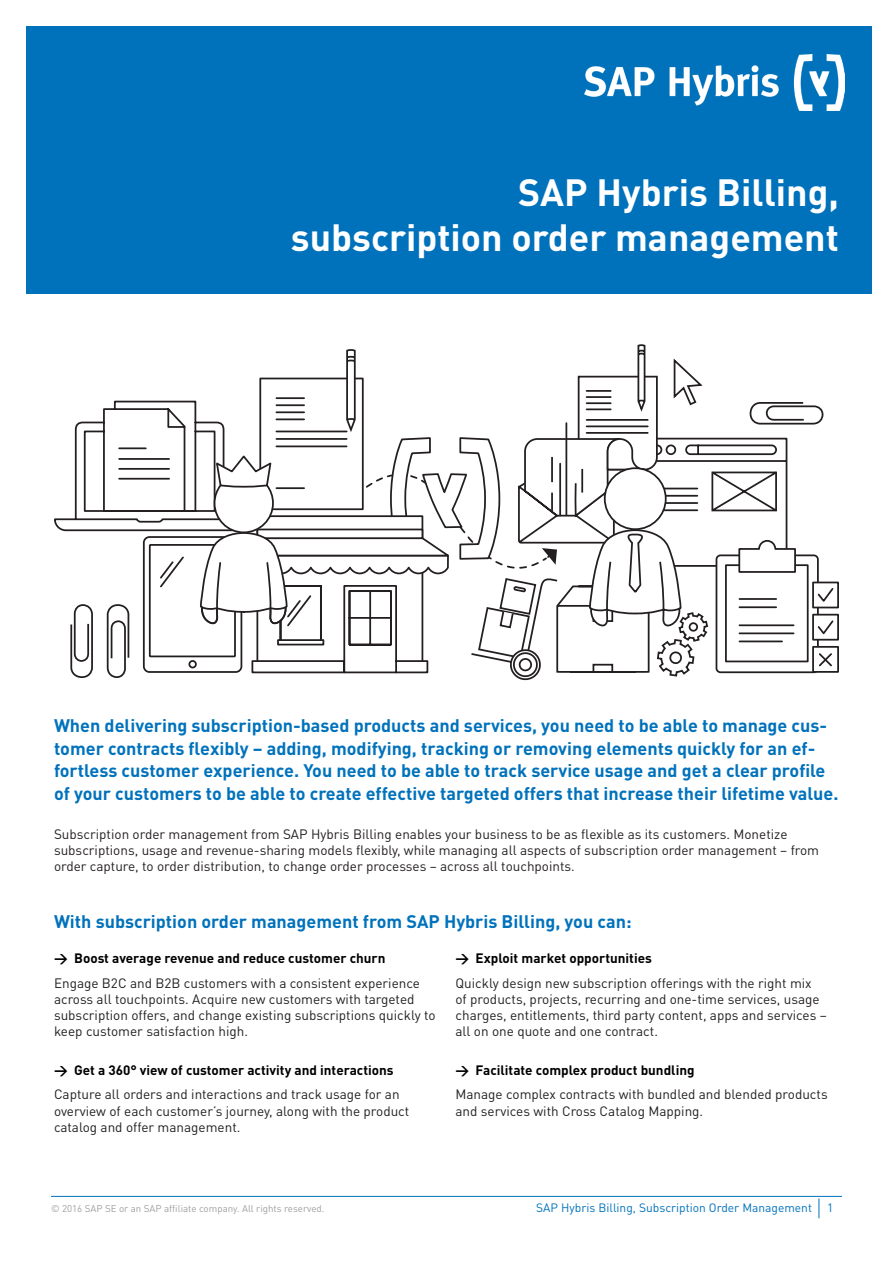
<style>
.page{position:relative;width:893px;height:1263px;background:#fff}
.page>*{position:absolute;margin:0;border:0;box-sizing:border-box;transform-origin:0 0}
.Doc_Title{font:700 37.5px "DINOT";color:#fff}
.Headline_Content{font:700 18px/22.5px "DINOT";color:#0072bc}
.Bullets_blue{font:13.5px/16.2px "DINOT";color:#231f20}
.t1{font:700 13.5px "DINOT";color:#000001}
.Copy{font:12px "DINOT";color:#0072bc}
.t2{font:9.75px "DINOT";color:#9d9fa2}
</style>
<div class="page">
<svg style="left:819px;top:1198px;width:1px;height:20px"></svg>
<hr style="left:51px;top:1196px;width:791px;height:1px;background:#0072bc">
<div style="left:27px;top:27px;width:845px;height:267px;background:#0072bc"></div>
<img style="left:585px;top:54px;width:259px;height:56px">
<div style="left:812px;top:582px;width:27px;height:26px;border:2px solid #231f20"></div>
<div style="left:812px;top:614px;width:27px;height:27px;border:2px solid #231f20"></div>
<div style="left:812px;top:646px;width:27px;height:27px;border:2px solid #231f20"></div>
<svg style="left:817px;top:588px;width:17px;height:14px"></svg>
<svg style="left:817px;top:620px;width:17px;height:15px"></svg>
<svg style="left:819px;top:653px;width:13px;height:14px"></svg>
<svg style="left:54px;top:344px;width:755px;height:337px"></svg>
<div style="left:605px;top:468px;width:61px;height:61px;background:#fff;border-radius:50%"></div>
<div style="left:604px;top:467px;width:63px;height:63px;border:2px solid #231f20;border-radius:50%"></div>
<p class="Doc_Title" style="left:518px;top:167px;width:322px">SAP Hybris Billing,</p>
<p class="Doc_Title" style="left:291px;top:212px;width:549px">subscription order management</p>
<p class="Headline_Content" style="left:54px;top:714px;width:786px">When delivering subscription-based products and services, you need to be able to manage cus&shy;tomer contracts flexibly – adding, modifying, tracking or removing elements quickly for an ef&shy;fortless customer experience. You need to be able to track service usage and get a clear profile of your customers to be able to create effective targeted offers that increase their lifetime value.</p>
<p class="Bullets_blue" style="left:54px;top:825px;width:767px">Subscription order management from SAP Hybris Billing enables your business to be as flexible as its customers. Monetize subscriptions, usage and revenue-sharing models flexibly, while managing all aspects of subscription order management – from order capture, to order distribution, to change order processes – across all touchpoints.</p>
<p class="Headline_Content" style="left:54px;top:909px;width:579px">With subscription order management from SAP Hybris Billing, you can:</p>
<p class="t1" style="left:54px;top:949px;width:333px">→ Boost average revenue and reduce customer churn</p>
<p class="Bullets_blue" style="left:54px;top:974px;width:383px">Engage B2C and B2B customers with a consistent experience across all touchpoints. Acquire new customers with targeted subscription offers, and change existing subscriptions quickly to keep customer satisfaction high.</p>
<p class="t1" style="left:455px;top:949px;width:198px">→ Exploit market opportunities</p>
<p class="Bullets_blue" style="left:455px;top:974px;width:373px">Quickly design new subscription offerings with the right mix<br>of products, projects, recurring and one-time services, usage charges, entitlements, third party content, apps and services – all on one quote and one contract.</p>
<p class="t1" style="left:455px;top:1061px;width:241px">→ Facilitate complex product bundling</p>
<p class="Bullets_blue" style="left:455px;top:1086px;width:374px">Manage complex contracts with bundled and blended products and services with Cross Catalog Mapping.</p>
<p class="t1" style="left:54px;top:1061px;width:341px">→ Get a 360° view of customer activity and interactions</p>
<p class="Bullets_blue" style="left:54px;top:1086px;width:357px">Capture all orders and interactions and track usage for an overview of each customer’s journey, along with the product catalog and offer management.</p>
<p class="t2" style="left:51px;top:1202px;width:275px">© 2016 SAP SE or an SAP affiliate company. All rights reserved.</p>
<p class="Copy" style="left:536px;top:1199px;width:277px">SAP Hybris Billing, Subscription Order Management</p>
<p class="Copy" style="left:827px;top:1199px;width:8px">1</p>
</div>
